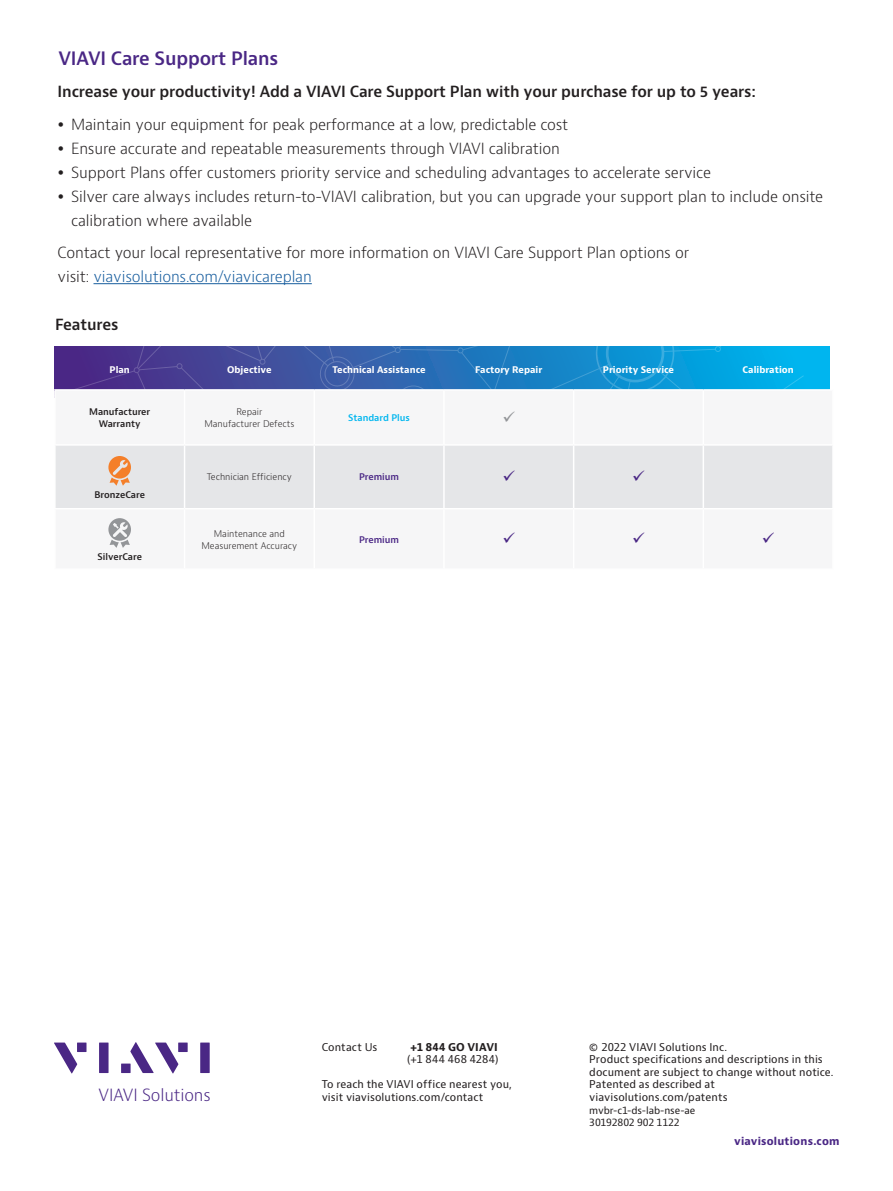
<style>
.page{position:relative;width:893px;height:1191px;background:#fff}
.page>*{position:absolute;margin:0;border:0;box-sizing:border-box;transform-origin:0 0}
.H2_Heading_Purple_12{font:600 18px "Bernino Sans";letter-spacing:-.01em;color:#4a2785}
.t1{font:300 16.35px "Bernino Sans";letter-spacing:-.01em;color:#4a2785}
.P_10_16{font:300 15px/24px "Bernino Sans";letter-spacing:-.01em;color:#231f20}
.P_10_16-2{font:600 15px "Bernino Sans";letter-spacing:-.01em;color:#231f20}
.H3_Heading_Level_3{font:600 15px "Bernino Sans";letter-spacing:-.01em;color:#231f20}
.t2{font:10.5px/12.6px "Bernino Sans";letter-spacing:.01em;color:#231f20}
.t3{font:700 10.5px "Bernino Sans";letter-spacing:.02em;color:#4a2785}
.t4{font:700 10.5px "Bernino Sans";letter-spacing:.015em;color:#231f20}
.t5{font:9.75px/12.6px "Bernino Sans";letter-spacing:-.01em;color:#231f20}
.t6{font:300 9px/12px "Bernino Sans";color:#231f20;text-align:center}
.t7{font:700 9px "Bernino Sans";color:#fff}
.t8{font:600 9px "Bernino Sans";color:#231f20}
.t9{font:600 9px "Bernino Sans";color:#4a2785}
.t10{font:600 9px "Bernino Sans";color:#00b6ef}
.s1{color:#175d9e}
</style>
<div class="page">
<svg style="left:54px;top:1042px;width:23px;height:31px"></svg>
<div style="left:77px;top:1042px;width:10px;height:10px;background:#4a2785"></div>
<div style="left:99px;top:1042px;width:10px;height:31px;background:#4a2785"></div>
<div style="left:178px;top:1042px;width:10px;height:10px;background:#4a2785"></div>
<div style="left:200px;top:1042px;width:10px;height:31px;background:#4a2785"></div>
<svg style="left:130px;top:1042px;width:48px;height:31px"></svg>
<div style="left:121px;top:1063px;width:10px;height:10px;background:#4a2785"></div>
<hr style="left:93px;top:283px;width:219px;height:1px;background:#175d9e">
<div style="left:54px;top:347px;width:776px;height:50px;background:#00b4ed"></div>
<svg style="left:784px;top:375px;width:20px;height:14px"></svg>
<svg style="left:54px;top:346px;width:700px;height:43px;background:#2c68b2"></svg>
<div style="left:56px;top:391px;width:774px;height:6px;background:#f6f6f7"></div>
<div style="left:56px;top:446px;width:776px;height:62px;background:#e5e6e8"></div>
<hr style="left:54px;top:389px;width:131px;height:2px;background:#fff">
<hr style="left:54px;top:391px;width:2px;height:53px;background:#fff">
<hr style="left:185px;top:389px;width:129px;height:2px;background:#fff">
<hr style="left:184px;top:391px;width:1px;height:53px;background:#fff">
<hr style="left:314px;top:389px;width:130px;height:2px;background:#fff">
<hr style="left:313px;top:391px;width:2px;height:53px;background:#fff">
<hr style="left:444px;top:389px;width:130px;height:2px;background:#fff">
<hr style="left:443px;top:391px;width:2px;height:53px;background:#fff">
<hr style="left:574px;top:389px;width:129px;height:2px;background:#fff">
<hr style="left:573px;top:391px;width:1px;height:53px;background:#fff">
<hr style="left:703px;top:389px;width:131px;height:2px;background:#fff">
<hr style="left:703px;top:391px;width:1px;height:53px;background:#fff">
<hr style="left:184px;top:446px;width:1px;height:62px;background:#fff">
<hr style="left:313px;top:446px;width:2px;height:62px;background:#fff">
<hr style="left:443px;top:446px;width:2px;height:62px;background:#fff">
<hr style="left:573px;top:446px;width:1px;height:62px;background:#fff">
<hr style="left:703px;top:446px;width:1px;height:62px;background:#fff">
<svg style="left:108px;top:456px;width:23px;height:30px"></svg>
<svg style="left:108px;top:518px;width:23px;height:30px"></svg>
<svg style="left:503px;top:470px;width:12px;height:11px"></svg>
<svg style="left:633px;top:470px;width:11px;height:11px"></svg>
<p class="H2_Heading_Purple_12" style="left:58px;top:46px;width:221px">VIAVI Care Support Plans</p>
<p class="P_10_16-2" style="left:58px;top:82px;width:700px">Increase your productivity! Add a VIAVI Care Support Plan with your purchase for up to 5 years:</p>
<p class="P_10_16" style="left:71px;top:112px;width:499px">Maintain your equipment for peak performance at a low, predictable cost</p>
<p class="P_10_16" style="left:71px;top:136px;width:490px">Ensure accurate and repeatable measurements through VIAVI calibration</p>
<p class="P_10_16" style="left:71px;top:160px;width:641px">Support Plans offer customers priority service and scheduling advantages to accelerate service</p>
<p class="P_10_16" style="left:71px;top:184px;width:754px">Silver care always includes return-to-VIAVI calibration, but you can upgrade your support plan to include onsite calibration where available</p>
<p class="P_10_16" style="left:58px;top:241px;width:633px">Contact your local representative for more information on VIAVI Care Support Plan options or visit: <span class="s1">viavisolutions.com/viavicareplan</span></p>
<p class="H3_Heading_Level_3" style="left:55px;top:315px;width:65px">Features</p>
<p class="t7" style="left:110px;top:364px;width:22px">Plan</p>
<p class="t7" style="left:227px;top:364px;width:46px">Objective</p>
<p class="t7" style="left:333px;top:364px;width:94px">Technical Assistance</p>
<p class="t7" style="left:475px;top:364px;width:68px">Factory Repair</p>
<p class="t7" style="left:603px;top:364px;width:73px">Priority Service</p>
<p class="t7" style="left:743px;top:364px;width:53px">Calibration</p>
<p class="t8" style="left:89px;top:406px;width:63px">Manufacturer</p>
<p class="t8" style="left:99px;top:418px;width:43px">Warranty</p>
<p class="t6" style="left:204px;top:406px;width:92px">Repair<br>Manufacturer Defects</p>
<p class="t10" style="left:348px;top:412px;width:63px">Standard Plus</p>
<p class="t8" style="left:94px;top:488px;width:52px">BronzeCare</p>
<p class="t8" style="left:97px;top:551px;width:46px">SilverCare</p>
<p class="t6" style="left:207px;top:471px;width:87px">Technician Efficiency</p>
<p class="t9" style="left:359px;top:471px;width:42px">Premium</p>
<p class="t6" style="left:201px;top:527px;width:97px">Maintenance and<br>Measurement Accuracy</p>
<p class="t9" style="left:359px;top:533px;width:42px">Premium</p>
<p class="t1" style="left:99px;top:1084px;width:114px">VIAVI Solutions</p>
<p class="t2" style="left:322px;top:1040px;width:57px">Contact Us</p>
<p class="t4" style="left:410px;top:1040px;width:89px">+1 844 GO VIAVI</p>
<p class="t2" style="left:407px;top:1053px;width:93px">(+1 844 468 4284)</p>
<p class="t2" style="left:322px;top:1078px;width:192px">To reach the VIAVI office nearest you, visit viavisolutions.com/contact</p>
<p class="t2" style="left:589px;top:1040px;width:246px">© 2022 VIAVI Solutions Inc.<br>Product specifications and descriptions in this document are subject to change without notice.<br>Patented as described at viavisolutions.com/patents</p>
<p class="t5" style="left:589px;top:1104px;width:108px">mvbr-c1-ds-lab-nse-ae<br>30192802 902 1122</p>
<p class="t3" style="left:734px;top:1134px;width:107px">viavisolutions.com</p>
</div>
